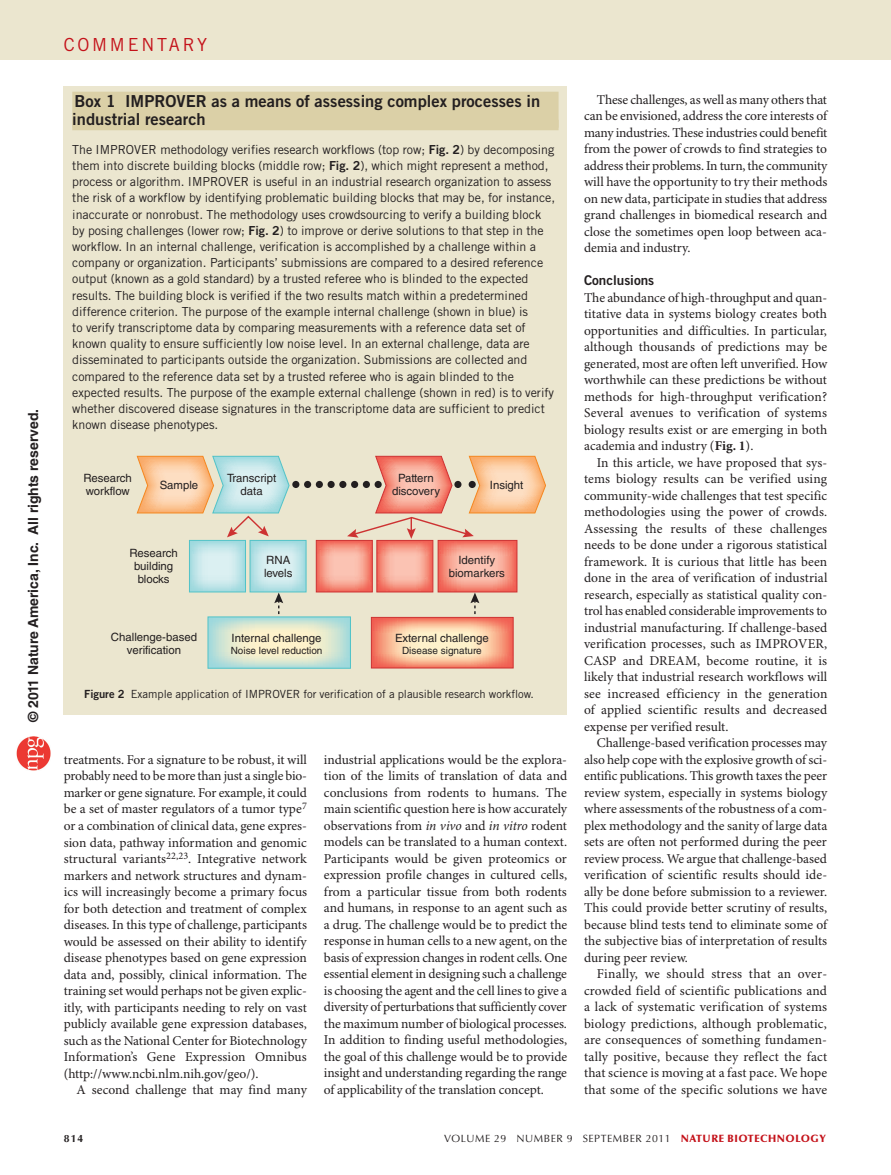
<style>
.page{position:relative;width:891px;height:1175px;background:#fff}
.page>*{position:absolute;margin:0;border:0;box-sizing:border-box;transform-origin:0 0}
.t1{font:18px "Trade Gothic LT Std";letter-spacing:.15em;color:#c4121a}
.t2{font:16.5px/18px "Trade Gothic LT Std Bd 2";color:#231f20}
.t3{font:700 13.95px "Helvetica LT Std";color:#231f20}
.t4{font:13.5px/16.5px "Minion Pro";color:#231f20;text-align:justify}
.t5{font:13.5px "Trade Gothic LT Std Bd 2";letter-spacing:-.005em;color:#231f20}
.t6{font:12.45px/16.2px "Trade Gothic LT Std";letter-spacing:-.005em;color:#231f20}
.t7{font:11.4px/12.8px "Helvetica LT Std";color:#231f20;text-align:center}
.t8{font:11.25px "Trade Gothic LT Std";letter-spacing:-.005em;color:#231f20}
.t9{font:10.5px "Optima LT Std";letter-spacing:.05em;color:#231f20}
.t10{font:900 10.5px "Optima LT Std";letter-spacing:.05em;color:#c4121a}
.t11{font:700 10.5px "Optima LT Std";color:#231f20}
.t12{font:10.05px "Helvetica LT Std";color:#231f20}
.s1{font-family:"Trade Gothic LT Std Bd 2"}
.s2{font-style:italic}
.s3{font-weight:700}
.s4{font-weight:400;color:#231f20}
</style>
<div class="page">
<div style="left:0;top:0;width:891px;height:60px;background:#ebe6cf"></div>
<div style="left:64px;top:86px;width:503px;height:628px;background:#ebe6cf"></div>
<div style="left:72px;top:92px;width:487px;height:36px;background:#dbd0a7"></div>
<div style="left:72px;top:120px;width:487px;height:10px;background:#dbd0a7"></div>
<svg style="left:136px;top:455px;width:410px;height:213px"></svg>
<img style="left:17px;top:736px;width:33px;height:34px">
<p class="t3" style="left:25px;top:722px;width:315px;rotate:-90deg">© 2011 Nature America, Inc. All rights reserved.</p>
<h1 class="t1" style="left:64px;top:34px;width:145px">COMMENTARY</h1>
<p class="t2" style="left:72px;top:92px;width:469px">Box 1 IMPROVER as a means of assessing complex processes in industrial research</p>
<p class="t6" style="left:72px;top:141px;width:484px">The IMPROVER methodology verifies research workflows (top row; <span class="s1">Fig. 2</span>) by decomposing them into discrete building blocks (middle row; <span class="s1">Fig. 2</span>), which might represent a method, process or algorithm. IMPROVER is useful in an industrial research organization to assess the risk of a workflow by identifying problematic building blocks that may be, for instance, inaccurate or nonrobust. The methodology uses crowdsourcing to verify a building block by posing challenges (lower row; <span class="s1">Fig. 2</span>) to improve or derive solutions to that step in the workflow. In an internal challenge, verification is accomplished by a challenge within a company or organization. Participants’ submissions are compared to a desired reference output (known as a gold standard) by a trusted referee who is blinded to the expected results. The building block is verified if the two results match within a predetermined difference criterion. The purpose of the example internal challenge (shown in blue) is<br>to verify transcriptome data by comparing measurements with a reference data set of known quality to ensure sufficiently low noise level. In an external challenge, data are disseminated to participants outside the organization. Submissions are collected and compared to the reference data set by a trusted referee who is again blinded to the expected results. The purpose of the example external challenge (shown in red) is to verify whether discovered disease signatures in the transcriptome data are sufficient to predict known disease phenotypes.</p>
<p class="t7" style="left:84px;top:472px;width:50px;text-align:left">Research workflow</p>
<p class="t7" style="left:227px;top:472px;width:51px">Transcript data</p>
<p class="t7" style="left:392px;top:472px;width:50px">Pattern discovery</p>
<p class="t7" style="left:160px;top:478px;width:40px">Sample</p>
<p class="t7" style="left:490px;top:478px;width:35px">Insight</p>
<p class="t7" style="left:130px;top:547px;width:50px">Research building blocks</p>
<p class="t7" style="left:264px;top:553px;width:30px;text-align:left">RNA levels</p>
<p class="t7" style="left:111px;top:631px;width:88px">Challenge-based verification</p>
<p class="t7" style="left:232px;top:632px;width:92px">Internal challenge</p>
<p class="t12" style="left:231px;top:644px;width:93px">Noise level reduction</p>
<p class="t7" style="left:449px;top:553px;width:58px">Identify biomarkers</p>
<p class="t7" style="left:395px;top:631px;width:95px">External challenge</p>
<p class="t12" style="left:402px;top:644px;width:81px">Disease signature</p>
<p class="t8" style="left:84px;top:687px;width:451px"><span class="s1">Figure 2</span> Example application of IMPROVER for verification of a plausible research workflow.</p>
<p class="t4" style="left:64px;top:751px;width:245px">treatments. For a signature to be robust, it will probably need to be more than just a single bio&shy;marker or gene signature. For example, it could be a set of master regulators of a tumor type<sup>7 </sup>or a combination of clinical data, gene expres&shy;sion data, pathway information and genomic structural variants<sup>22,23</sup>. Integrative network markers and network structures and dynam&shy;ics will increasingly become a primary focus for both detection and treatment of complex diseases. In this type of challenge, participants would be assessed on their ability to identify disease phenotypes based on gene expression data and, possibly, clinical information. The training set would perhaps not be given explic&shy;itly, with participants needing to rely on vast publicly available gene expression databases, such as the National Center for Biotechnology Information’s Gene Expression Omnibus (http://www.ncbi.nlm.nih.gov/geo/).</p>
<p class="t4" style="left:77px;top:1082px;width:232px">A second challenge that may find many</p>
<p class="t4" style="left:324px;top:751px;width:245px">industrial applications would be the explora&shy;tion of the limits of translation of data and conclusions from rodents to humans. The main scientific question here is how accurately observations from <span class="s2">in vivo</span> and <span class="s2">in vitro</span> rodent models can be translated to a human context.<br>Participants would be given proteomics or expression profile changes in cultured cells, from a particular tissue from both rodents and humans, in response to an agent such as a drug. The challenge would be to predict the response in human cells to a new agent, on the basis of expression changes in rodent cells. One essential element in designing such a challenge is choosing the agent and the cell lines to give a diversity of perturbations that sufficiently cover the maximum number of biological processes.<br>In addition to finding useful methodologies, the goal of this challenge would be to provide insight and understanding regarding the range of applicability of the translation concept.</p>
<p class="t4" style="left:584px;top:92px;width:245px;text-indent:13px">These challenges, as well as many others that can be envisioned, address the core interests of many industries. These industries could benefit from the power of crowds to find strategies to address their problems. In turn, the community will have the opportunity to try their methods on new data, participate in studies that address grand challenges in biomedical research and close the sometimes open loop between aca&shy;demia and industry.</p>
<p class="t5" style="left:584px;top:272px;width:72px">Conclusions</p>
<p class="t4" style="left:584px;top:290px;width:245px">The abundance of high-throughput and quan&shy;titative data in systems biology creates both opportunities and difficulties. In particular, although thousands of predictions may be generated, most are often left unverified. How worthwhile can these predictions be without methods for high-throughput verification?<br>Several avenues to verification of systems biology results exist or are emerging in both academia and industry (<span class="s3">Fig. 1</span>).</p>
<p class="t4" style="left:584px;top:455px;width:245px;text-indent:13px">In this article, we have proposed that sys&shy;tems biology results can be verified using community-wide challenges that test specific methodologies using the power of crowds.<br>Assessing the results of these challenges needs to be done under a rigorous statistical framework. It is curious that little has been done in the area of verification of industrial research, especially as statistical quality con&shy;trol has enabled considerable improvements to industrial manufacturing. If challenge-based verification processes, such as IMPROVER, CASP and DREAM, become routine, it is likely that industrial research workflows will see increased efficiency in the generation of applied scientific results and decreased expense per verified result.</p>
<p class="t4" style="left:584px;top:735px;width:245px;text-indent:13px">Challenge-based verification processes may also help cope with the explosive growth of sci&shy;entific publications. This growth taxes the peer review system, especially in systems biology where assessments of the robustness of a com&shy;plex methodology and the sanity of large data sets are often not performed during the peer review process. We argue that challenge-based verification of scientific results should ide&shy;ally be done before submission to a reviewer.<br>This could provide better scrutiny of results, because blind tests tend to eliminate some of the subjective bias of interpretation of results during peer review.</p>
<p class="t4" style="left:584px;top:966px;width:245px;text-indent:13px">Finally, we should stress that an over&shy;crowded field of scientific publications and a lack of systematic verification of systems biology predictions, although problematic, are consequences of something fundamen&shy;tally positive, because they reflect the fact that science is moving at a fast pace. We hope that some of the specific solutions we have</p>
<p class="t11" style="left:64px;top:1132px;width:21px">814</p>
<p class="t9" style="left:444px;top:1132px;width:171px">VOLUME 29 NUMBER 9 SEPTEMBER</p>
<p class="t10" style="left:646px;top:1132px;width:182px"><span class="s4">2011</span> NATURE BIOTECHNOLOGY</p>
</div>
